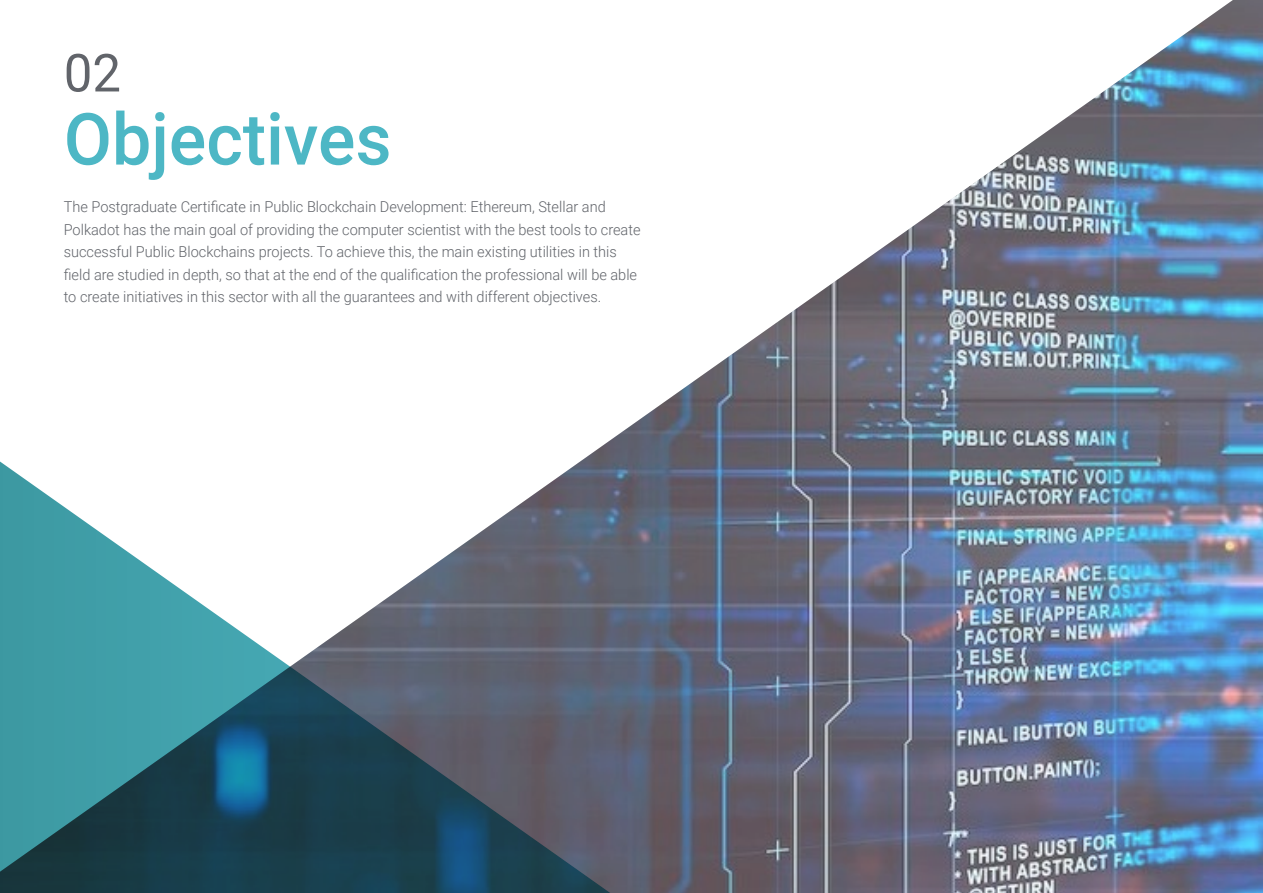
<style>
.page{position:relative;width:1263px;height:893px;background:#fff}
.page>*{position:absolute;margin:0;border:0;box-sizing:border-box;transform-origin:0 0}
.t1{font:500 72px "Roboto";color:#4db7c5}
.t2{font:52.5px "Roboto";color:#61646a}
.t3{font:300 15px/22.5px "Roboto";color:#61646a}
</style>
<div class="page">
<img style="left:602px;top:0;width:661px;height:893px">
<svg style="left:0;top:446px;width:640px;height:447px"></svg>
<h2 class="t2" style="left:64px;top:36px;width:59px">02</h2>
<h1 class="t1" style="left:64px;top:89px;width:329px">Objectives</h1>
<p class="t3" style="left:64px;top:195px;width:578px">The Postgraduate Certificate in Public Blockchain Development: Ethereum, Stellar and Polkadot has the main goal of providing the computer scientist with the best tools to create successful Public Blockchains projects. To achieve this, the main existing utilities in this field are studied in depth, so that at the end of the qualification the professional will be able to create initiatives in this sector with all the guarantees and with different objectives.</p>
</div>
